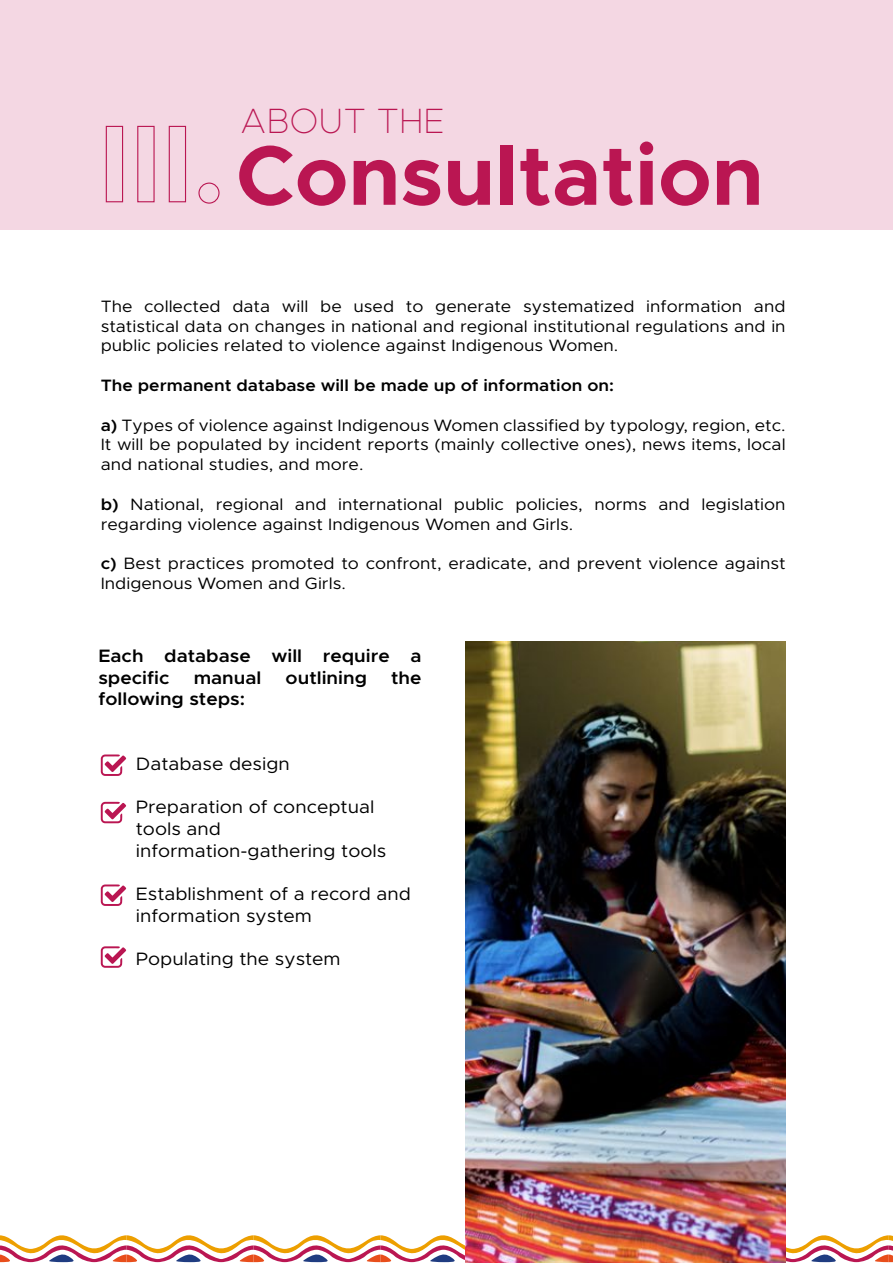
<style>
.page{position:relative;width:893px;height:1263px;background:#fff}
.page>*{position:absolute;margin:0;border:0;box-sizing:border-box;transform-origin:0 0}
.t1{font:700 84.75px "Metropolis";color:#ba1652}
.t2{font:100 35.25px "Metropolis";letter-spacing:.01em;color:#ba1652}
.t3{font:18px/21.6px "Metropolis";color:#000;scale:1.06 1}
.t4{font:600 18px/21.6px "Metropolis";color:#000;scale:1.06 1}
.t5{font:16.5px/19.8px "Metropolis";color:#000;text-align:justify;scale:1.06 1}
.t6{font:600 16.5px "Metropolis";color:#000;scale:1.06 1}
.s1{font-weight:600}
</style>
<div class="page">
<svg style="left:101px;top:802px;width:25px;height:21px"></svg>
<svg style="left:101px;top:754px;width:25px;height:22px"></svg>
<svg style="left:101px;top:884px;width:25px;height:22px"></svg>
<svg style="left:101px;top:946px;width:25px;height:22px"></svg>
<svg style="left:0;top:1233px;width:893px;height:29px"></svg>
<img style="left:465px;top:641px;width:320px;height:622px">
<div style="left:0;top:0;width:893px;height:230px;background:#f4d7e3"></div>
<div style="left:106px;top:126px;width:17px;height:76px;border:1px solid #ba1652"></div>
<div style="left:137px;top:126px;width:18px;height:76px;border:1px solid #ba1652"></div>
<div style="left:169px;top:126px;width:17px;height:76px;border:1px solid #ba1652"></div>
<div style="left:198px;top:183px;width:22px;height:21px;border:1px solid #ba1652;border-radius:50%"></div>
<h2 class="t2" style="left:241px;top:99px;width:205px">ABOUT THE</h2>
<h1 class="t1" style="left:236px;top:122px;width:530px">Consultation</h1>
<p class="t5" style="left:101px;top:296px;width:648px">The collected data will be used to generate systematized information and statistical data on changes in national and regional institutional regulations and in public policies related to violence against Indigenous Women.</p>
<p class="t6" style="left:101px;top:375px;width:486px">The permanent database will be made up of information on:</p>
<p class="t5" style="left:101px;top:415px;width:648px"><span class="s1">a)</span> Types of violence against Indigenous Women classified by typology, region, etc.<br>It will be populated by incident reports (mainly collective ones), news items, local and national studies, and more.</p>
<p class="t5" style="left:101px;top:494px;width:648px"><span class="s1">b)</span> National, regional and international public policies, norms and legislation regarding violence against Indigenous Women and Girls.</p>
<p class="t5" style="left:101px;top:554px;width:648px"><span class="s1">c)</span> Best practices promoted to confront, eradicate, and prevent violence against<br>Indigenous Women and Girls.</p>
<p class="t4" style="left:98px;top:645px;width:306px">Each database will require a specific</p>
<p class="t4" style="left:194px;top:667px;width:65px">manual</p>
<p class="t4" style="left:286px;top:667px;width:78px">outlining</p>
<p class="t4" style="left:391px;top:667px;width:30px">the</p>
<p class="t4" style="left:98px;top:688px;width:140px">following steps:</p>
<p class="t3" style="left:136px;top:753px;width:147px">Database design</p>
<p class="t3" style="left:136px;top:796px;width:238px">Preparation of conceptual tools and information-gathering tools</p>
<p class="t3" style="left:136px;top:883px;width:261px">Establishment of a record and information system</p>
<p class="t3" style="left:136px;top:948px;width:195px">Populating the system</p>
</div>
